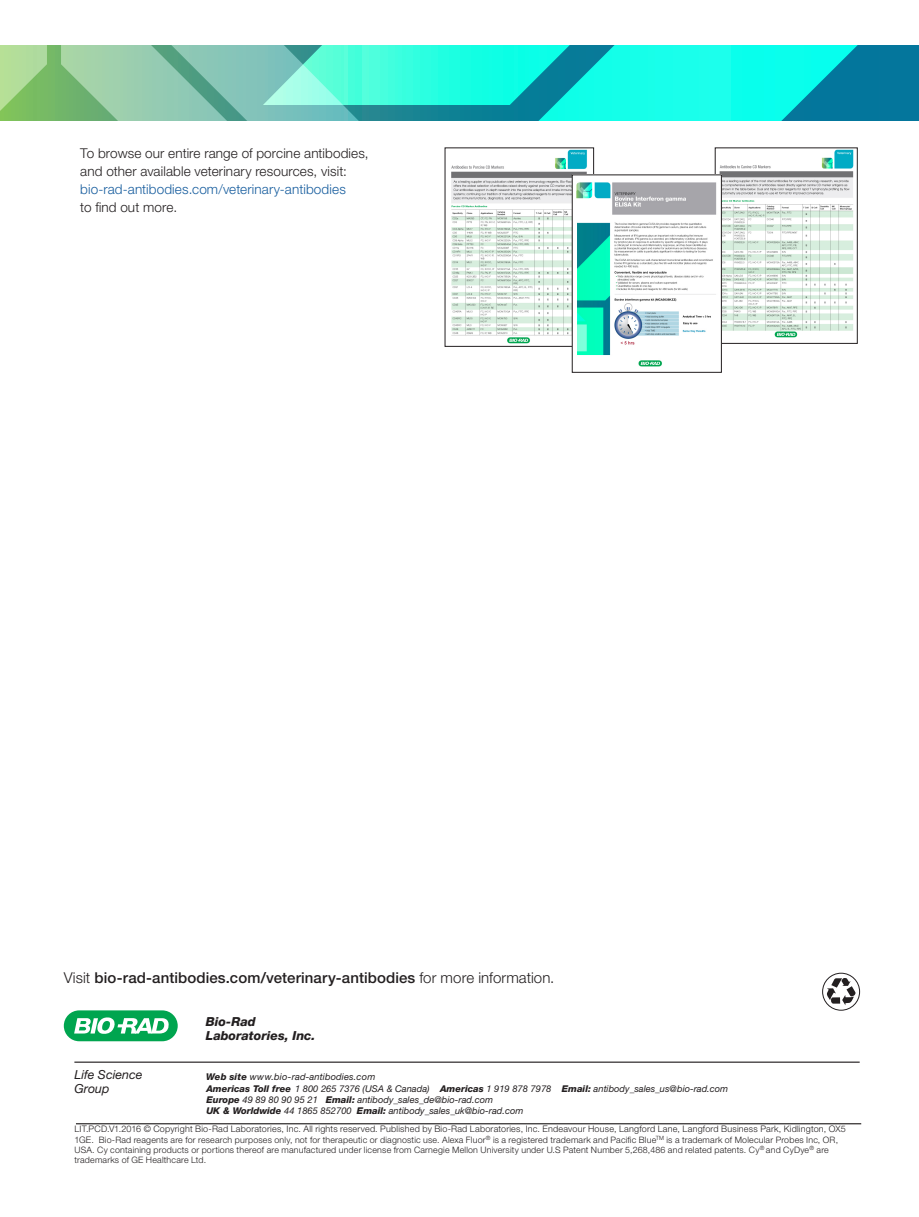
<style>
.page{position:relative;width:919px;height:1217px;background:#fff}
.page>*{position:absolute;margin:0;border:0;box-sizing:border-box;transform-origin:0 0}
._06_body{font:500 15px "Helvetica Neue LT Std";letter-spacing:.005em;color:#231f20}
._06_body-2{font:300 13.5px/18px "Helvetica Neue LT Std";letter-spacing:.01em;color:#231f20}
.t1{font:italic 800 12.45px/14px "Helvetica Neue LT Std";color:#231f20}
.t2{font:italic 12.45px/14px "Helvetica Neue LT Std";color:#231f20}
.t3{font:italic 9.3px/11.2px "Helvetica Neue LT Std";color:#231f20}
.t4{font:300 9px "Helvetica Neue LT Std";letter-spacing:.025em;color:#231f20}
.t5{font:300 8.85px/10.4px "Helvetica Neue LT Std";letter-spacing:.025em;color:#231f20}
.s1{color:#175d9e}
.s2{font-weight:300}
.s3{font-weight:800}
.s4{font-size:9px}
</style>
<div class="page">
<svg style="left:61px;top:46px;width:857px;height:74px;background:#39d2c5"></svg>
<svg style="left:0;top:46px;width:47px;height:74px;background:#99cf80"></svg>
<img style="left:451px;top:150px;width:140px;height:194px">
<img style="left:717px;top:150px;width:137px;height:191px">
<img style="left:574px;top:177px;width:145px;height:190px">
<hr style="left:74px;top:1061px;width:785px;height:1px;background:#231f20">
<hr style="left:76px;top:1122px;width:785px;height:1px;background:#231f20">
<svg style="left:826px;top:977px;width:30px;height:28px"></svg>
<div style="left:822px;top:972px;width:37px;height:38px;border:1px solid #231f20;border-radius:50%"></div>
<div style="left:64px;top:1010px;width:114px;height:30px;background:#00a54f;border-radius:15px"></div>
<svg style="left:74px;top:1017px;width:95px;height:17px"></svg>
<p class="_06_body-2" style="left:80px;top:143px;width:290px">To browse our entire range of porcine antibodies, and other available veterinary resources, visit: <span class="s1">bio-rad-antibodies.com/veterinary-antibodies<br></span>to find out more.</p>
<p class="_06_body" style="left:64px;top:968px;width:492px"><span class="s2">Visit</span> bio-rad-antibodies.com/veterinary-antibodies <span class="s2">for more information.</span></p>
<p class="t2" style="left:74px;top:1066px;width:70px">Life Science<br>Group</p>
<p class="t1" style="left:206px;top:1014px;width:111px">Bio-Rad<br>Laboratories, Inc.</p>
<p class="t3" style="left:206px;top:1070px;width:171px"><span class="s3">Web site</span> www.bio-rad-antibodies.com</p>
<p class="t3" style="left:206px;top:1082px;width:523px"><span class="s3">Americas Toll free</span> 1 800 265 7376 (USA &amp; Canada) <span class="s3">Americas</span> 1 919 878 7978 <span class="s3">Email:</span> antibody_sales_us@bio-rad.com<br><span class="s3">Europe</span> 49 89 80 90 95 21 <span class="s3">Email:</span> antibody_sales_de@bio-rad.com<br><span class="s3">UK &amp; Worldwide</span> 44 1865 852700 <span class="s3">Email:</span> antibody_sales_uk@bio-rad.com</p>
<p class="t4" style="left:74px;top:1123px;width:772px">LIT.PCD.V1.2016 © Copyright Bio-Rad Laboratories, Inc. All rights reserved. Published by Bio-Rad Laboratories, Inc. Endeavour House, Langford Lane, Langford Business Park, Kidlington, OX5</p>
<p class="t5" style="left:74px;top:1133px;width:765px"><span class="s4">1GE.</span> Bio-Rad reagents are for research purposes only, not for therapeutic or diagnostic use. Alexa Fluor<sup>®</sup> is a registered trademark and Pacific Blue<sup>TM</sup> is a trademark of Molecular Probes Inc, OR,<br>USA. Cy containing products or portions thereof are manufactured under license from Carnegie Mellon University under U.S Patent Number 5,268,486 and related patents. Cy<sup>®</sup> and CyDye<sup>®</sup> are trademarks of GE Healthcare Ltd.</p>
</div>
